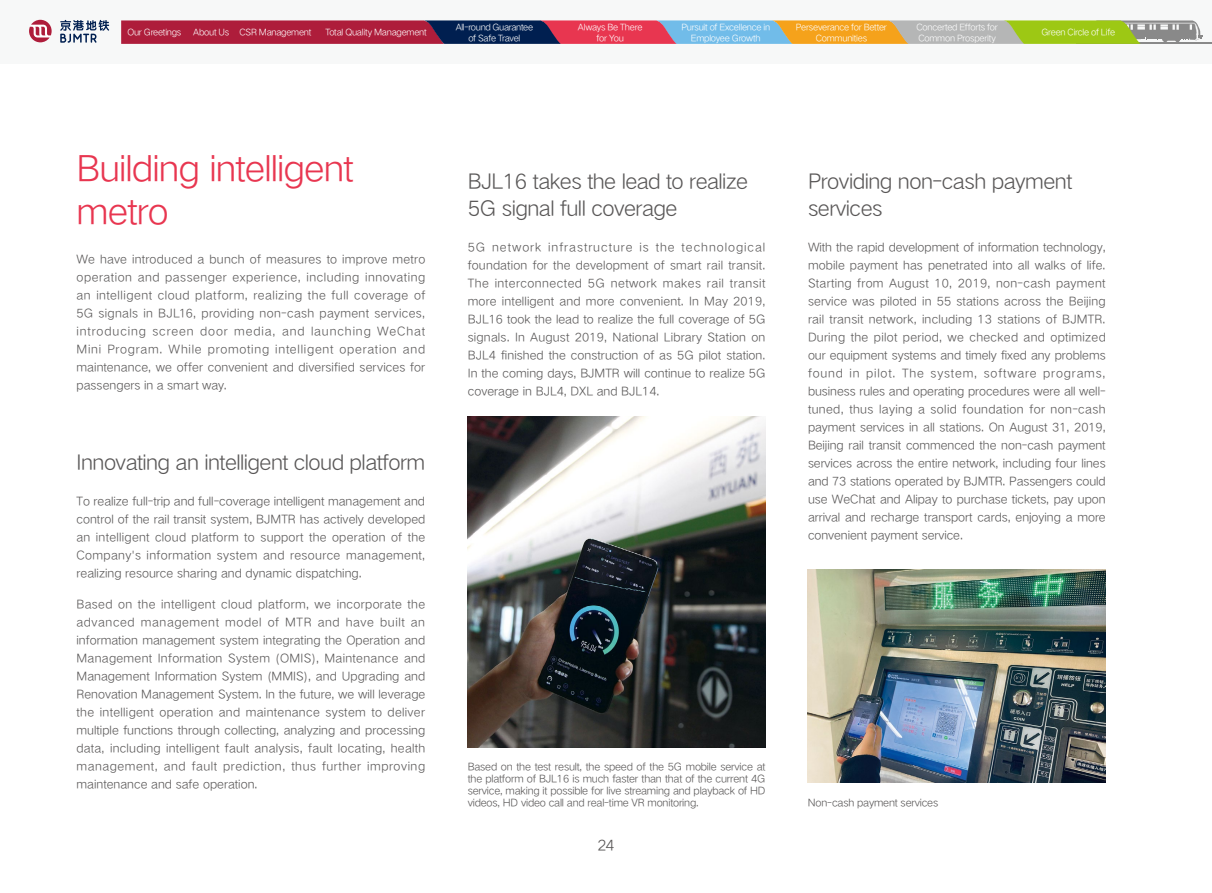
<style>
.page{position:relative;width:1212px;height:893px;background:#fff}
.page>*{position:absolute;margin:0;border:0;box-sizing:border-box;transform-origin:0 0}
.t1{font:36px/43.5px "HY Qi Hei DES";letter-spacing:-.025em;color:#e83650}
.t2{font:21px/27px "HY Qi Hei DES";letter-spacing:-.025em;color:#595757}
.t3{font:15px "HY Qi Hei DES";color:#595757}
.t4{font:12px/18px "HY Qi Hei DES";color:#595757;text-align:justify}
.t5{font:10.5px/12px "HY Qi Hei DES";letter-spacing:-.02em;color:#595757;text-align:justify}
.t6{font:9px/10.5px "HY Qi Hei DES";letter-spacing:-.025em;color:#fff;text-align:center}
</style>
<div class="page">
<div style="left:0;top:0;width:1212px;height:64px;background:#f7f8f8"></div>
<hr style="left:1077px;top:42px;width:135px;height:2px;background:#898989">
<svg style="left:121px;top:20px;width:1081px;height:24px;background:#a26e62"></svg>
<svg style="left:29px;top:20px;width:23px;height:22px"></svg>
<svg style="left:60px;top:20px;width:49px;height:23px"></svg>
<img style="left:468px;top:417px;width:297px;height:330px">
<img style="left:808px;top:570px;width:298px;height:212px">
<p class="t6" style="left:127px;top:27px;width:56px">Our Greetings</p>
<p class="t6" style="left:193px;top:27px;width:120px">About Us CSR Management</p>
<p class="t6" style="left:325px;top:27px;width:103px">Total Quality Management</p>
<p class="t6" style="left:456px;top:21px;width:79px">All-round Guarantee of Safe Travel</p>
<p class="t6" style="left:578px;top:21px;width:66px">Always Be There for You</p>
<p class="t6" style="left:681px;top:21px;width:90px">Pursuit of Excellence in<br>Employee Growth</p>
<p class="t6" style="left:796px;top:21px;width:92px">Perseverance for Better<br>Communities</p>
<p class="t6" style="left:916px;top:21px;width:83px;text-align:left">Concerted Efforts for<br>Common Prosperity</p>
<p class="t6" style="left:1041px;top:27px;width:75px">Green Circle of Life</p>
<h1 class="t1" style="left:77px;top:145px;width:279px">Building intelligent metro</h1>
<p class="t4" style="left:77px;top:250px;width:350px">We have introduced a bunch of measures to improve metro operation and passenger experience, including innovating an intelligent cloud platform, realizing the full coverage of 5G signals in BJL16, providing non-cash payment services, introducing screen door media, and launching WeChat Mini Program. While promoting intelligent operation and maintenance, we offer convenient and diversified services for passengers in a smart way.</p>
<h2 class="t2" style="left:77px;top:448px;width:350px">Innovating an intelligent cloud platform</h2>
<p class="t4" style="left:77px;top:492px;width:350px">To realize full-trip and full-coverage intelligent management and control of the rail transit system, BJMTR has actively developed an intelligent cloud platform to support the operation of the Company's information system and resource management, realizing resource sharing and dynamic dispatching.</p>
<p class="t4" style="left:77px;top:595px;width:350px">Based on the intelligent cloud platform, we incorporate the advanced management model of MTR and have built an information management system integrating the Operation and Management Information System (OMIS), Maintenance and Management Information System (MMIS), and Upgrading and Renovation Management System. In the future, we will leverage the intelligent operation and maintenance system to deliver multiple functions through collecting, analyzing and processing data, including intelligent fault analysis, fault locating, health management, and fault prediction, thus further improving maintenance and safe operation.</p>
<h2 class="t2" style="left:468px;top:167px;width:282px">BJL16 takes the lead to realize<br>5G signal full coverage</h2>
<p class="t4" style="left:468px;top:238px;width:299px">5G network infrastructure is the technological foundation for the development of smart rail transit.<br>The interconnected 5G network makes rail transit more intelligent and more convenient. In May 2019, BJL16 took the lead to realize the full coverage of 5G signals. In August 2019, National Library Station on BJL4 finished the construction of as 5G pilot station.<br>In the coming days, BJMTR will continue to realize 5G coverage in BJL4, DXL and BJL14.</p>
<p class="t5" style="left:468px;top:760px;width:299px">Based on the test result, the speed of the 5G mobile service at the platform of BJL16 is much faster than that of the current 4G service, making it possible for live streaming and playback of HD videos, HD video call and real-time VR monitoring.</p>
<p class="t3" style="left:597px;top:836px;width:19px">24</p>
<h2 class="t2" style="left:808px;top:167px;width:266px">Providing non-cash payment services</h2>
<p class="t4" style="left:808px;top:238px;width:299px">With the rapid development of information technology, mobile payment has penetrated into all walks of life.<br>Starting from August 10, 2019, non-cash payment service was piloted in 55 stations across the Beijing rail transit network, including 13 stations of BJMTR.<br>During the pilot period, we checked and optimized our equipment systems and timely fixed any problems found in pilot. The system, software programs, business rules and operating procedures were all well&shy;tuned, thus laying a solid foundation for non-cash payment services in all stations. On August 31, 2019, Beijing rail transit commenced the non-cash payment services across the entire network, including four lines and 73 stations operated by BJMTR. Passengers could use WeChat and Alipay to purchase tickets, pay upon arrival and recharge transport cards, enjoying a more convenient payment service.</p>
<p class="t5" style="left:808px;top:796px;width:132px">Non-cash payment services</p>
</div>
